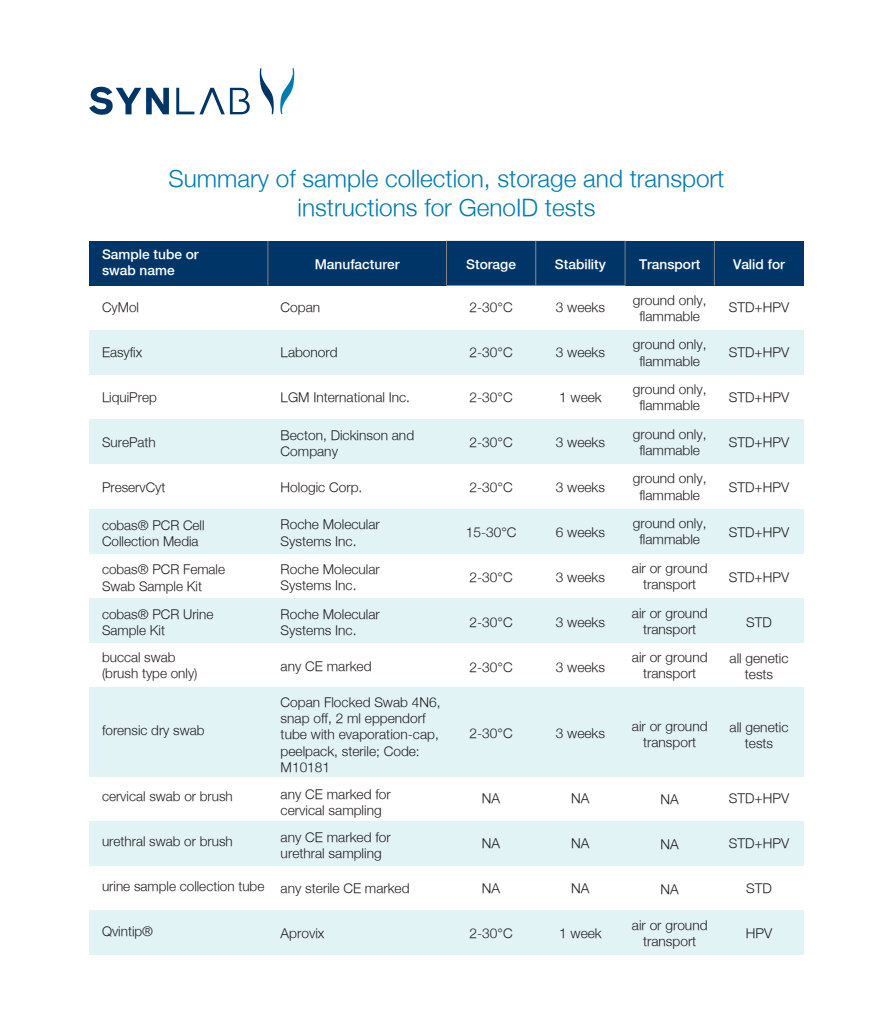
<style>
.page{position:relative;width:893px;height:1023px;background:#fff}
.page>*{position:absolute;margin:0;border:0;box-sizing:border-box;transform-origin:0 0}
.t1{font:300 24px/28.8px "Helvetica Neue";color:#007cb1;text-align:center}
.t2{font:300 13.5px/16.2px "Helvetica Neue";color:#231f20;text-align:center}
.t3{font:500 13.5px/16.2px "Helvetica Neue";color:#fff}
</style>
<div class="page">
<div style="left:89px;top:911px;width:715px;height:44px;background:#e2f3f6"></div>
<div style="left:89px;top:821px;width:715px;height:45px;background:#e2f3f6"></div>
<div style="left:89px;top:687px;width:715px;height:90px;background:#e2f3f6"></div>
<div style="left:89px;top:598px;width:715px;height:45px;background:#e2f3f6"></div>
<div style="left:89px;top:509px;width:715px;height:44px;background:#e2f3f6"></div>
<div style="left:89px;top:419px;width:715px;height:45px;background:#e2f3f6"></div>
<div style="left:89px;top:330px;width:715px;height:45px;background:#e2f3f6"></div>
<div style="left:714px;top:241px;width:90px;height:45px;background:#003667"></div>
<div style="left:625px;top:241px;width:89px;height:45px;background:#003667"></div>
<div style="left:536px;top:241px;width:89px;height:45px;background:#003667"></div>
<div style="left:446px;top:241px;width:90px;height:45px;background:#003667"></div>
<div style="left:268px;top:241px;width:178px;height:45px;background:#003667"></div>
<div style="left:89px;top:241px;width:179px;height:45px;background:#003667"></div>
<hr style="left:714px;top:241px;width:1px;height:45px;background:#808285">
<hr style="left:625px;top:241px;width:1px;height:45px;background:#808285">
<hr style="left:535px;top:241px;width:1px;height:45px;background:#808285">
<hr style="left:446px;top:241px;width:1px;height:45px;background:#808285">
<hr style="left:267px;top:241px;width:1px;height:45px;background:#808285">
<svg style="left:260px;top:68px;width:14px;height:46px"></svg>
<svg style="left:280px;top:68px;width:14px;height:46px"></svg>
<svg style="left:89px;top:86px;width:80px;height:29px"></svg>
<svg style="left:176px;top:88px;width:74px;height:26px"></svg>
<h1 class="t1" style="left:168px;top:164px;width:558px">Summary of sample collection, storage and transport instructions for GenoID tests</h1>
<p class="t3" style="left:102px;top:246px;width:98px">Sample tube or swab name</p>
<p class="t3" style="left:315px;top:256px;width:86px">Manufacturer</p>
<p class="t3" style="left:466px;top:256px;width:51px">Storage</p>
<p class="t3" style="left:555px;top:256px;width:53px">Stability</p>
<p class="t3" style="left:639px;top:256px;width:63px">Transport</p>
<p class="t3" style="left:733px;top:256px;width:54px">Valid for</p>
<p class="t2" style="left:102px;top:299px;width:39px">CyMol</p>
<p class="t2" style="left:102px;top:344px;width:42px">Easyfix</p>
<p class="t2" style="left:102px;top:389px;width:56px">LiquiPrep</p>
<p class="t2" style="left:102px;top:434px;width:55px">SurePath</p>
<p class="t2" style="left:102px;top:479px;width:65px">PreservCyt</p>
<p class="t2" style="left:102px;top:516px;width:104px;text-align:left">cobas® PCR Cell<br>Collection Media</p>
<p class="t2" style="left:102px;top:561px;width:125px;text-align:left">cobas® PCR Female<br>Swab Sample Kit</p>
<p class="t2" style="left:102px;top:606px;width:113px;text-align:left">cobas® PCR Urine<br>Sample Kit</p>
<p class="t2" style="left:102px;top:649px;width:97px;text-align:left">buccal swab (brush type only)</p>
<p class="t2" style="left:102px;top:722px;width:104px">forensic dry swab</p>
<p class="t2" style="left:102px;top:788px;width:132px">cervical swab or brush</p>
<p class="t2" style="left:102px;top:833px;width:132px">urethral swab or brush</p>
<p class="t2" style="left:102px;top:878px;width:164px">urine sample collection tube</p>
<p class="t2" style="left:102px;top:923px;width:53px">Qvintip®</p>
<p class="t2" style="left:281px;top:299px;width:41px">Copan</p>
<p class="t2" style="left:281px;top:344px;width:59px">Labonord</p>
<p class="t2" style="left:281px;top:389px;width:131px">LGM International Inc.</p>
<p class="t2" style="left:281px;top:426px;width:135px;text-align:left">Becton, Dickinson and<br>Company</p>
<p class="t2" style="left:281px;top:479px;width:83px">Hologic Corp.</p>
<p class="t2" style="left:281px;top:516px;width:101px;text-align:left">Roche Molecular<br>Systems Inc.</p>
<p class="t2" style="left:281px;top:561px;width:101px;text-align:left">Roche Molecular<br>Systems Inc.</p>
<p class="t2" style="left:281px;top:606px;width:101px;text-align:left">Roche Molecular<br>Systems Inc.</p>
<p class="t2" style="left:281px;top:658px;width:92px">any CE marked</p>
<p class="t2" style="left:281px;top:694px;width:161px;text-align:left">Copan Flocked Swab 4N6, snap off, 2 ml eppendorf tube with evaporation-cap, peelpack, sterile; Code:<br>M10181</p>
<p class="t2" style="left:281px;top:786px;width:112px;text-align:left">any CE marked for cervical sampling</p>
<p class="t2" style="left:281px;top:829px;width:112px;text-align:left">any CE marked for urethral sampling</p>
<p class="t2" style="left:281px;top:879px;width:130px">any sterile CE marked</p>
<p class="t2" style="left:281px;top:924px;width:45px">Aprovix</p>
<p class="t2" style="left:470px;top:299px;width:45px">2-30°C</p>
<p class="t2" style="left:470px;top:344px;width:45px">2-30°C</p>
<p class="t2" style="left:470px;top:389px;width:45px">2-30°C</p>
<p class="t2" style="left:470px;top:434px;width:45px">2-30°C</p>
<p class="t2" style="left:470px;top:479px;width:45px">2-30°C</p>
<p class="t2" style="left:466px;top:524px;width:52px">15-30°C</p>
<p class="t2" style="left:470px;top:569px;width:45px">2-30°C</p>
<p class="t2" style="left:470px;top:614px;width:45px">2-30°C</p>
<p class="t2" style="left:470px;top:659px;width:45px">2-30°C</p>
<p class="t2" style="left:470px;top:725px;width:45px">2-30°C</p>
<p class="t2" style="left:482px;top:789px;width:20px">NA</p>
<p class="t2" style="left:482px;top:834px;width:20px">NA</p>
<p class="t2" style="left:482px;top:879px;width:20px">NA</p>
<p class="t2" style="left:470px;top:924px;width:45px">2-30°C</p>
<p class="t2" style="left:556px;top:299px;width:51px">3 weeks</p>
<p class="t2" style="left:556px;top:344px;width:51px">3 weeks</p>
<p class="t2" style="left:559px;top:389px;width:44px">1 week</p>
<p class="t2" style="left:556px;top:434px;width:51px">3 weeks</p>
<p class="t2" style="left:556px;top:479px;width:51px">3 weeks</p>
<p class="t2" style="left:556px;top:524px;width:51px">6 weeks</p>
<p class="t2" style="left:556px;top:569px;width:51px">3 weeks</p>
<p class="t2" style="left:556px;top:614px;width:51px">3 weeks</p>
<p class="t2" style="left:556px;top:659px;width:51px">3 weeks</p>
<p class="t2" style="left:556px;top:725px;width:51px">3 weeks</p>
<p class="t2" style="left:571px;top:789px;width:20px">NA</p>
<p class="t2" style="left:571px;top:834px;width:20px">NA</p>
<p class="t2" style="left:571px;top:879px;width:20px">NA</p>
<p class="t2" style="left:559px;top:924px;width:44px">1 week</p>
<p class="t2" style="left:633px;top:291px;width:75px">ground only, flammable</p>
<p class="t2" style="left:633px;top:336px;width:75px">ground only, flammable</p>
<p class="t2" style="left:633px;top:381px;width:75px">ground only, flammable</p>
<p class="t2" style="left:633px;top:426px;width:75px">ground only, flammable</p>
<p class="t2" style="left:633px;top:470px;width:75px">ground only, flammable</p>
<p class="t2" style="left:633px;top:515px;width:75px">ground only, flammable</p>
<p class="t2" style="left:632px;top:560px;width:77px">air or ground transport</p>
<p class="t2" style="left:632px;top:604px;width:77px">air or ground transport</p>
<p class="t2" style="left:632px;top:649px;width:77px">air or ground transport</p>
<p class="t2" style="left:632px;top:718px;width:77px">air or ground transport</p>
<p class="t2" style="left:661px;top:791px;width:20px">NA</p>
<p class="t2" style="left:661px;top:836px;width:20px">NA</p>
<p class="t2" style="left:661px;top:881px;width:20px">NA</p>
<p class="t2" style="left:632px;top:917px;width:77px">air or ground transport</p>
<p class="t2" style="left:729px;top:299px;width:62px">STD+HPV</p>
<p class="t2" style="left:729px;top:344px;width:62px">STD+HPV</p>
<p class="t2" style="left:729px;top:389px;width:62px">STD+HPV</p>
<p class="t2" style="left:729px;top:434px;width:62px">STD+HPV</p>
<p class="t2" style="left:729px;top:479px;width:62px">STD+HPV</p>
<p class="t2" style="left:729px;top:524px;width:62px">STD+HPV</p>
<p class="t2" style="left:729px;top:569px;width:62px">STD+HPV</p>
<p class="t2" style="left:746px;top:614px;width:27px">STD</p>
<p class="t2" style="left:730px;top:650px;width:60px">all genetic tests</p>
<p class="t2" style="left:730px;top:719px;width:60px">all genetic tests</p>
<p class="t2" style="left:729px;top:790px;width:62px">STD+HPV</p>
<p class="t2" style="left:729px;top:835px;width:62px">STD+HPV</p>
<p class="t2" style="left:746px;top:880px;width:27px">STD</p>
<p class="t2" style="left:746px;top:925px;width:28px">HPV</p>
</div>
